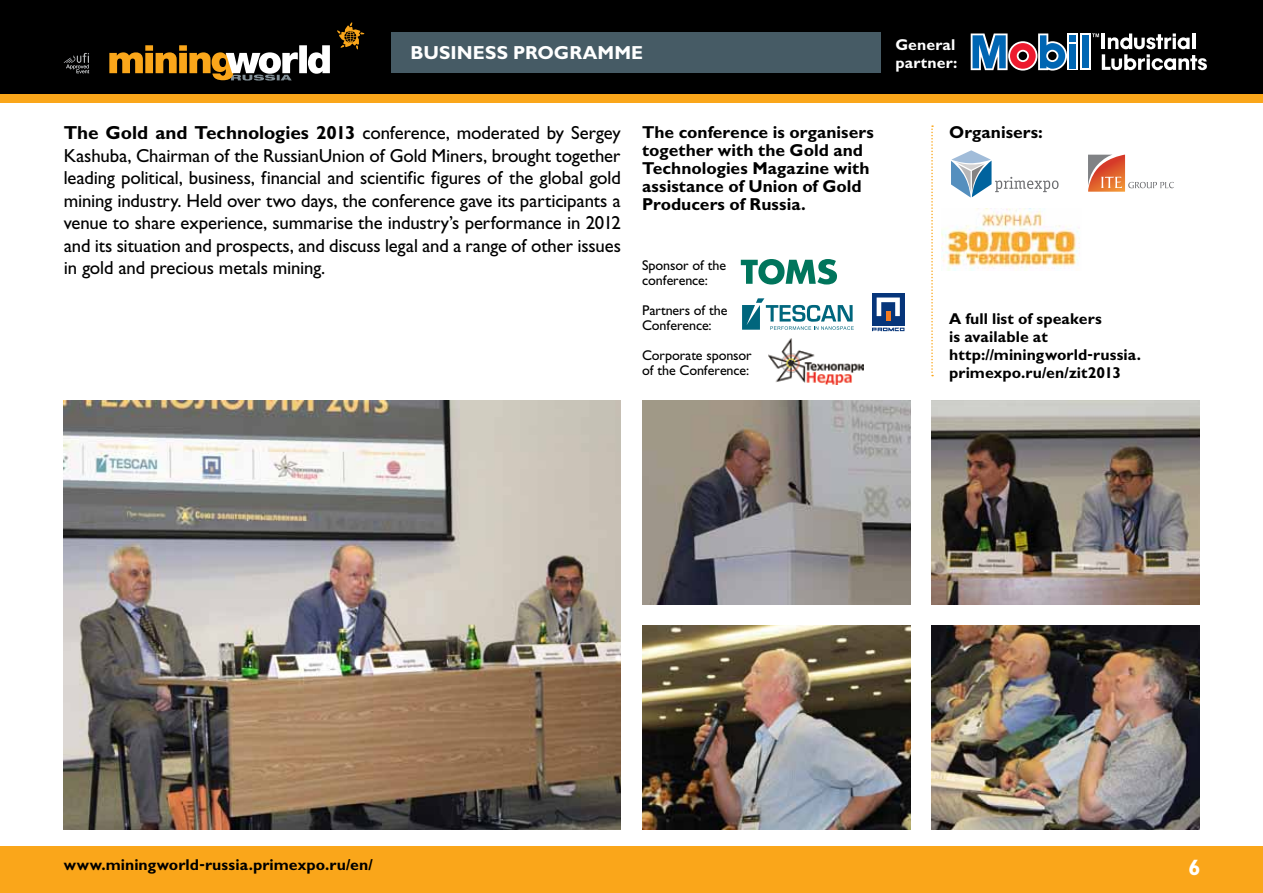
<style>
.page{position:relative;width:1263px;height:893px;background:#fff}
.page>*{position:absolute;margin:0;border:0;box-sizing:border-box;transform-origin:0 0}
.t1{font:700 21px "Gals";color:#fff}
.t2{font:18px/22.5px "Gals";letter-spacing:-.01em;color:#000;text-align:justify}
.t3{font:700 18px "Gals";letter-spacing:.005em;color:#fff}
.t4{font:700 16.5px/18px "Gals";color:#000}
.t5{font:700 15px/18px "Gals";letter-spacing:.005em;color:#000}
.t6{font:700 15px/18px "Gals";letter-spacing:.005em;color:#fff}
.t7{font:13.5px/15px "Gals";letter-spacing:-.01em;color:#000}
.s1{font-weight:700}
</style>
<div class="page">
<div style="left:0;top:846px;width:1263px;height:47px;background:#faa61a"></div>
<div style="left:0;top:0;width:1263px;height:102px;background:#faa61a"></div>
<div style="left:0;top:0;width:1263px;height:94px;background:#000"></div>
<div style="left:391px;top:32px;width:490px;height:40px;background:#465b65"></div>
<svg style="left:109px;top:45px;width:221px;height:36px"></svg>
<svg style="left:337px;top:22px;width:27px;height:28px"></svg>
<svg style="left:64px;top:53px;width:25px;height:20px"></svg>
<svg style="left:1080px;top:33px;width:10px;height:37px"></svg>
<div style="left:1068px;top:33px;width:10px;height:37px;background:#fff"></div>
<svg style="left:971px;top:33px;width:96px;height:38px"></svg>
<div style="left:1082px;top:35px;width:6px;height:33px;background:#0066b3"></div>
<div style="left:1069px;top:35px;width:7px;height:7px;background:#0066b3"></div>
<div style="left:1069px;top:44px;width:7px;height:24px;background:#0066b3"></div>
<svg style="left:1092px;top:33px;width:115px;height:37px"></svg>
<svg style="left:931px;top:125px;width:2px;height:251px"></svg>
<img style="left:942px;top:209px;width:138px;height:61px">
<svg style="left:742px;top:298px;width:112px;height:32px"></svg>
<img style="left:768px;top:339px;width:95px;height:45px">
<svg style="left:951px;top:150px;width:107px;height:48px"></svg>
<svg style="left:1088px;top:154px;width:37px;height:1px"></svg>
<svg style="left:1088px;top:155px;width:86px;height:37px"></svg>
<img style="left:64px;top:400px;width:557px;height:429px">
<img style="left:931px;top:400px;width:268px;height:204px">
<img style="left:931px;top:625px;width:268px;height:204px">
<img style="left:642px;top:400px;width:268px;height:204px">
<img style="left:642px;top:625px;width:268px;height:204px">
<svg style="left:741px;top:259px;width:96px;height:26px"></svg>
<div style="left:872px;top:293px;width:32px;height:32px;background:#06357a"></div>
<hr style="left:886px;top:311px;width:4px;height:10px;background:#f47b20">
<svg style="left:877px;top:298px;width:23px;height:18px"></svg>
<svg style="left:872px;top:328px;width:32px;height:3px"></svg>
<p class="t3" style="left:410px;top:42px;width:234px">BUSINESS PROGRAMME</p>
<p class="t6" style="left:895px;top:36px;width:63px">General partner:</p>
<p class="t2" style="left:64px;top:122px;width:559px"><span class="s1">The Gold and Technologies 2013</span> conference, moderated by Sergey Kashuba, Chairman of the RussianUnion of Gold Miners, brought together leading political, business, financial and scientific figures of the global gold mining industry. Held over two days, the conference gave its participants a venue to share experience, summarise the industry’s performance in 2012 and its situation and prospects, and discuss legal and a range of other issues in gold and precious metals mining.</p>
<p class="t4" style="left:642px;top:123px;width:233px">The conference is organisers together with the Gold and<br>Technologies Magazine with assistance of Union of Gold<br>Producers of Russia.</p>
<p class="t4" style="left:949px;top:123px;width:95px">Organisers:</p>
<p class="t5" style="left:949px;top:310px;width:193px">A full list of speakers<br>is available at http://miningworld-russia. primexpo.ru/en/zit2013</p>
<p class="t7" style="left:642px;top:258px;width:86px">Sponsor of the conference:</p>
<p class="t7" style="left:642px;top:303px;width:87px">Partners of the<br>Conference:</p>
<p class="t7" style="left:642px;top:348px;width:111px">Corporate sponsor of the Conference:</p>
<p class="t5" style="left:64px;top:856px;width:311px">www.miningworld-russia.primexpo.ru/en/</p>
<p class="t1" style="left:1188px;top:855px;width:14px">6</p>
</div>
